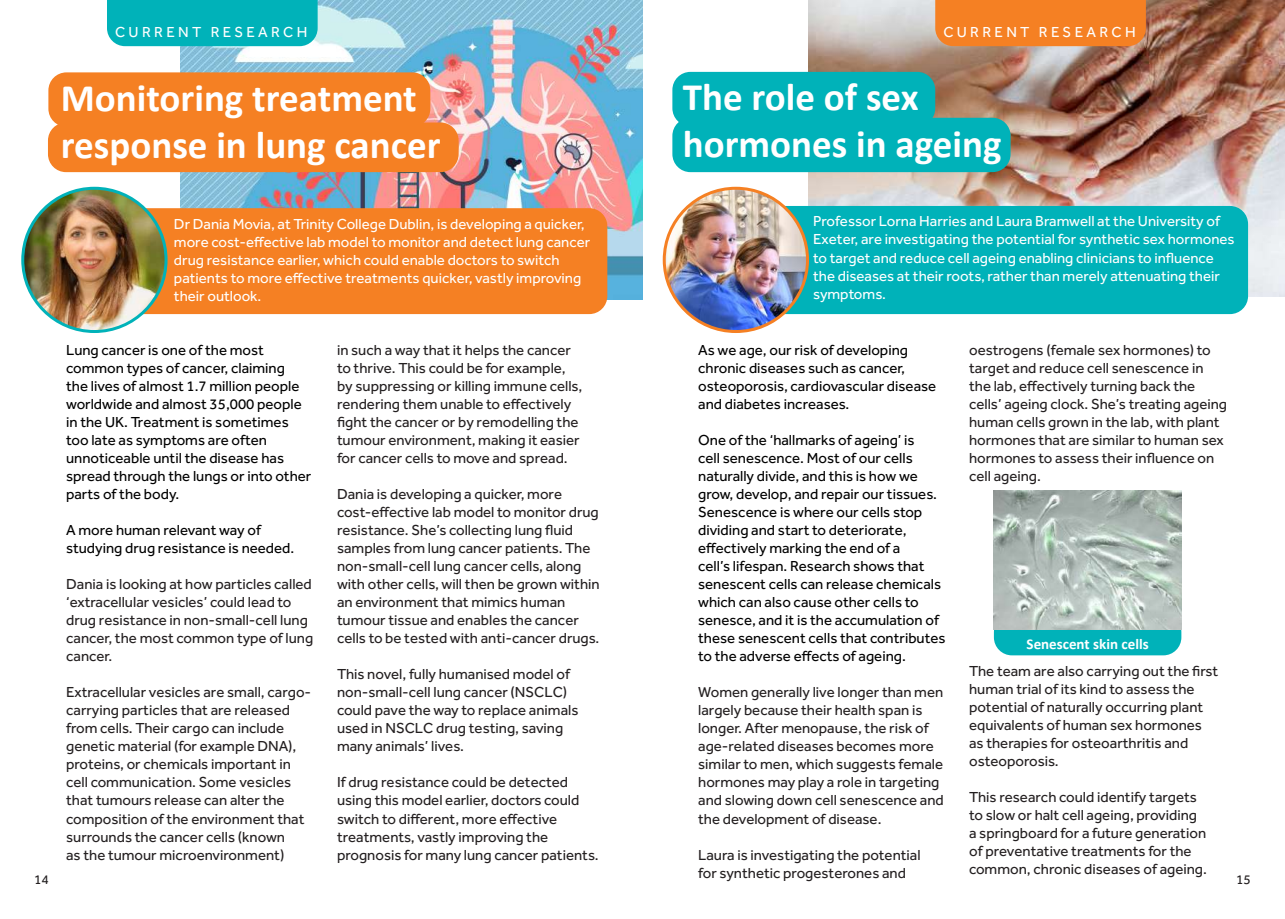
<style>
.page{position:relative;width:1285px;height:919px;background:#fff}
.page>*{position:absolute;margin:0;border:0;box-sizing:border-box;transform-origin:0 0}
.t1{font:700 39px/46.8px "Calibri";color:#fff}
.t2{font:15px/18px "Effra";color:#231f20}
.t3{font:15px/18px "Effra";color:#000}
.t4{font:15px/18px "Effra";color:#fff}
.t5{font:15px "Effra";letter-spacing:.22em;color:#fff}
.t6{font:700 15px "Calibri";color:#fff}
.t7{font:13.5px "Effra";color:#231f20}
</style>
<div class="page">
<div style="left:993px;top:614px;width:188px;height:41px;background:#00b2b9;border-radius:18px"></div>
<img style="left:180px;top:0;width:462px;height:299px">
<img style="left:808px;top:0;width:476px;height:296px">
<div style="left:107px;top:0;width:210px;height:46px;background:#00b2b9"></div>
<div style="left:48px;top:72px;width:382px;height:55px;background:#f58023;border-radius:18px"></div>
<div style="left:48px;top:122px;width:410px;height:50px;background:#f58023;border-radius:18px"></div>
<div style="left:56px;top:208px;width:551px;height:106px;background:#f58023;border-radius:18px"></div>
<div style="left:672px;top:118px;width:338px;height:54px;background:#00b2b9;border-radius:18px"></div>
<div style="left:672px;top:72px;width:263px;height:54px;background:#00b2b9;border-radius:18px"></div>
<div style="left:696px;top:206px;width:551px;height:108px;background:#00b2b9;border-radius:18px"></div>
<img style="left:23px;top:188px;width:143px;height:143px;border-radius:72px">
<div style="left:21px;top:187px;width:146px;height:146px;border:3px solid #00b2b9;border-radius:50%"></div>
<img style="left:664px;top:188px;width:143px;height:143px;border-radius:72px">
<div style="left:662px;top:187px;width:146px;height:146px;border:3px solid #f58023;border-radius:50%"></div>
<img style="left:993px;top:490px;width:188px;height:139px">
<div style="left:935px;top:0;width:210px;height:46px;background:#f58023"></div>
<p class="t5" style="left:115px;top:24px;width:194px">CURRENT RESEARCH</p>
<h1 class="t1" style="left:61px;top:74px;width:381px">Monitoring treatment response in lung cancer</h1>
<p class="t4" style="left:174px;top:214px;width:418px">Dr Dania Movia, at Trinity College Dublin, is developing a quicker, more cost-effective lab model to monitor and detect lung cancer drug resistance earlier, which could enable doctors to switch patients to more effective treatments quicker, vastly improving their outlook.</p>
<p class="t5" style="left:943px;top:24px;width:194px">CURRENT RESEARCH</p>
<h1 class="t1" style="left:682px;top:73px;width:320px">The role of sex hormones in ageing</h1>
<p class="t4" style="left:813px;top:212px;width:423px">Professor Lorna Harries and Laura Bramwell at the University of Exeter, are investigating the potential for synthetic sex hormones to target and reduce cell ageing enabling clinicians to influence the diseases at their roots, rather than merely attenuating their symptoms.</p>
<p class="t2" style="left:968px;top:341px;width:259px">oestrogens (female sex hormones) to target and reduce cell senescence in the lab, effectively turning back the cells’ ageing clock. She’s treating ageing human cells grown in the lab, with plant hormones that are similar to human sex hormones to assess their influence on cell ageing.</p>
<p class="t3" style="left:698px;top:341px;width:239px">As we age, our risk of developing chronic diseases such as cancer, osteoporosis, cardiovascular disease and diabetes increases.</p>
<p class="t3" style="left:698px;top:431px;width:249px">One of the ‘hallmarks of ageing’ is<br>cell senescence. Most of our cells naturally divide, and this is how we grow, develop, and repair our tissues.<br>Senescence is where our cells stop dividing and start to deteriorate, effectively marking the end of a<br>cell’s lifespan. Research shows that senescent cells can release chemicals which can also cause other cells to senesce, and it is the accumulation of these senescent cells that contributes to the adverse effects of ageing.</p>
<p class="t2" style="left:698px;top:683px;width:247px">Women generally live longer than men largely because their health span is longer. After menopause, the risk of age-related diseases becomes more similar to men, which suggests female hormones may play a role in targeting and slowing down cell senescence and the development of disease.</p>
<p class="t2" style="left:698px;top:845px;width:224px">Laura is investigating the potential for synthetic progesterones and</p>
<p class="t3" style="left:66px;top:341px;width:247px">Lung cancer is one of the most common types of cancer, claiming<br>the lives of almost 1.7 million people worldwide and almost 35,000 people in the UK. Treatment is sometimes too late as symptoms are often unnoticeable until the disease has spread through the lungs or into other parts of the body.</p>
<p class="t3" style="left:66px;top:521px;width:230px">A more human relevant way of studying drug resistance is needed.</p>
<p class="t2" style="left:66px;top:575px;width:249px">Dania is looking at how particles called ‘extracellular vesicles’ could lead to drug resistance in non-small-cell lung cancer, the most common type of lung cancer.</p>
<p class="t2" style="left:66px;top:683px;width:246px">Extracellular vesicles are small, cargo&shy;carrying particles that are released from cells. Their cargo can include genetic material (for example DNA), proteins, or chemicals important in cell communication. Some vesicles that tumours release can alter the composition of the environment that surrounds the cancer cells (known<br>as the tumour microenvironment)</p>
<p class="t2" style="left:337px;top:341px;width:246px">in such a way that it helps the cancer to thrive. This could be for example, by suppressing or killing immune cells, rendering them unable to effectively fight the cancer or by remodelling the tumour environment, making it easier for cancer cells to move and spread.</p>
<p class="t2" style="left:337px;top:485px;width:264px">Dania is developing a quicker, more cost-effective lab model to monitor drug resistance. She’s collecting lung fluid samples from lung cancer patients. The non-small-cell lung cancer cells, along with other cells, will then be grown within an environment that mimics human tumour tissue and enables the cancer cells to be tested with anti-cancer drugs.</p>
<p class="t2" style="left:337px;top:665px;width:243px">This novel, fully humanised model of non-small-cell lung cancer (NSCLC) could pave the way to replace animals used in NSCLC drug testing, saving many animals’ lives.</p>
<p class="t2" style="left:337px;top:773px;width:263px">If drug resistance could be detected using this model earlier, doctors could switch to different, more effective treatments, vastly improving the prognosis for many lung cancer patients.</p>
<p class="t6" style="left:1026px;top:633px;width:124px">Senescent skin cells</p>
<p class="t2" style="left:968px;top:661px;width:251px">The team are also carrying out the first human trial of its kind to assess the potential of naturally occurring plant equivalents of human sex hormones as therapies for osteoarthritis and osteoporosis.</p>
<p class="t2" style="left:968px;top:787px;width:239px">This research could identify targets to slow or halt cell ageing, providing a springboard for a future generation of preventative treatments for the common, chronic diseases of ageing.</p>
<p class="t7" style="left:34px;top:871px;width:16px">14</p>
<p class="t7" style="left:1235px;top:871px;width:16px">15</p>
</div>
